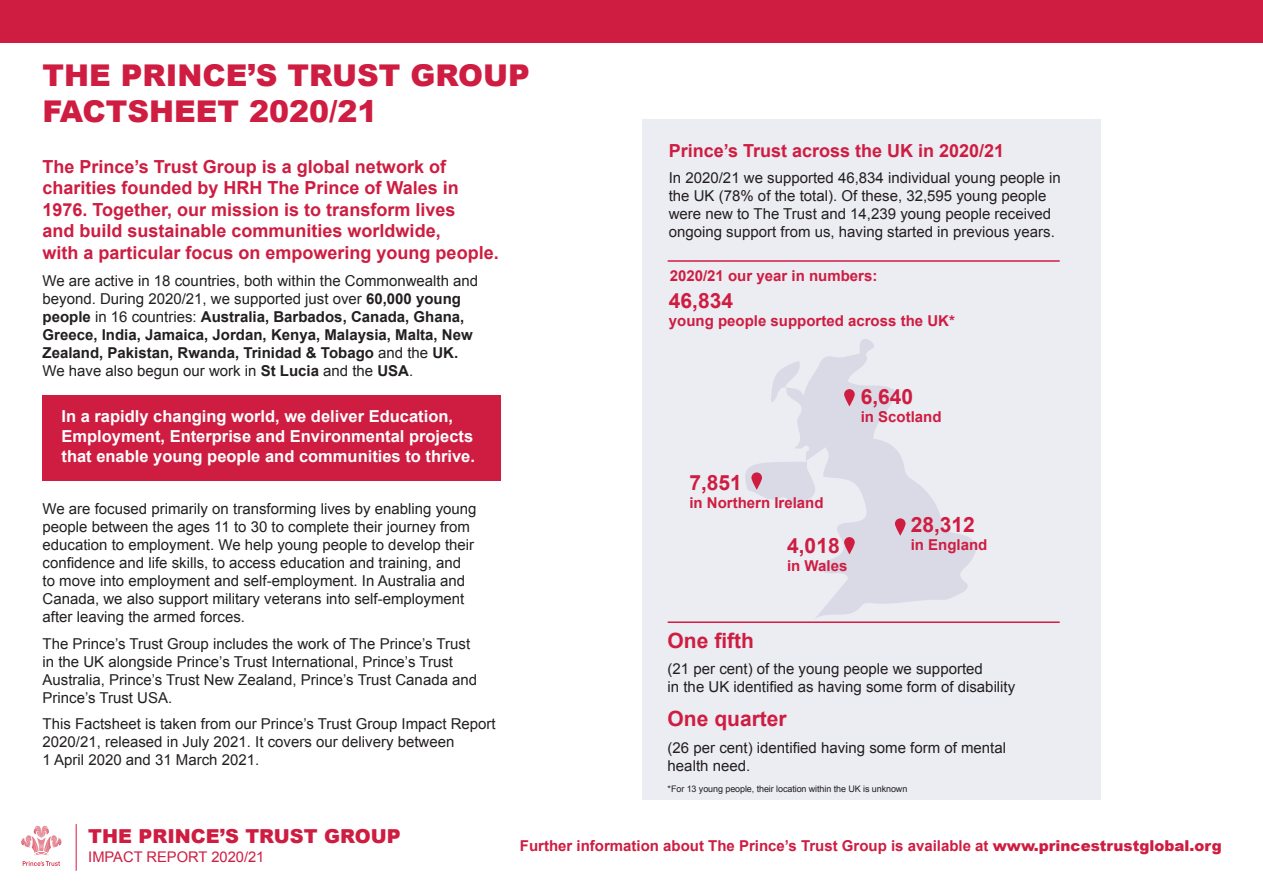
<style>
.page{position:relative;width:1263px;height:893px;background:#fff}
.page>*{position:absolute;margin:0;border:0;box-sizing:border-box;transform-origin:0 0}
.Heading{font:900 30px/36px "Arial";color:#ce1d41}
.t1{font:700 21px "Arial";color:#ce1d41}
.t2{font:900 19.2px "Arial";color:#ce1d41}
.Standfirst{font:700 18px/21.6px "Arial";color:#ce1d41}
.t3{font:700 16.5px/19.8px "Arial";color:#fff}
.Body_copy{font:15px/18px "Arial";color:#231f20}
.Body_copy-2{font:700 15px/18px "Arial";color:#231f20}
.Standfirst-2{font:700 15px "Arial";color:#ce1d41}
.t4{font:14.7px "Arial";color:#ce1d41}
.t5{font:9px "Arial";letter-spacing:-.01em;color:#231f20}
.s1{font-weight:400}
.s2{font-weight:900}
</style>
<div class="page">
<div style="left:642px;top:119px;width:458px;height:680px;background:#ececf3"></div>
<svg style="left:795px;top:353px;width:181px;height:266px"></svg>
<svg style="left:745px;top:461px;width:74px;height:46px"></svg>
<svg style="left:771px;top:361px;width:32px;height:41px"></svg>
<svg style="left:860px;top:339px;width:17px;height:17px"></svg>
<div style="left:0;top:0;width:1263px;height:43px;background:#ce1d41"></div>
<svg style="left:21px;top:826px;width:40px;height:40px"></svg>
<hr style="left:76px;top:824px;width:1px;height:47px;background:#ce1d41">
<div style="left:43px;top:395px;width:458px;height:85px;background:#ce1d41"></div>
<hr style="left:668px;top:621px;width:392px;height:2px;background:#ce1d41">
<hr style="left:668px;top:260px;width:392px;height:2px;background:#ce1d41">
<svg style="left:844px;top:389px;width:11px;height:17px"></svg>
<svg style="left:895px;top:518px;width:10px;height:18px"></svg>
<svg style="left:844px;top:537px;width:11px;height:17px"></svg>
<svg style="left:751px;top:472px;width:11px;height:18px"></svg>
<p class="Heading" style="left:43px;top:57px;width:489px">THE PRINCE’S TRUST GROUP<br>FACTSHEET 2020/21</p>
<p class="Standfirst" style="left:43px;top:156px;width:458px">The Prince’s Trust Group is a global network of charities founded by HRH The Prince of Wales in 1976. Together, our mission is to transform lives<br>and build sustainable communities worldwide,<br>with a particular focus on empowering young people.</p>
<p class="Body_copy-2" style="left:43px;top:272px;width:437px"><span class="s1">We are active in 18 countries, both within the Commonwealth and beyond. During 2020/21, we supported just over</span> 60,000 young people <span class="s1">in 16 countries:</span> Australia, Barbados, Canada, Ghana, Greece, India, Jamaica, Jordan, Kenya, Malaysia, Malta, New Zealand, Pakistan, Rwanda, Trinidad &amp; Tobago <span class="s1">and the</span> UK.<br><span class="s1">We have also begun our work in</span> St Lucia <span class="s1">and the</span> USA<span class="s1">.</span></p>
<p class="t3" style="left:62px;top:407px;width:415px">In a rapidly changing world, we deliver Education,<br>Employment, Enterprise and Environmental projects that enable young people and communities to thrive.</p>
<p class="Body_copy" style="left:43px;top:500px;width:436px">We are focused primarily on transforming lives by enabling young people between the ages 11 to 30 to complete their journey from education to employment. We help young people to develop their confidence and life skills, to access education and training, and to move into employment and self-employment. In Australia and Canada, we also support military veterans into self-employment after leaving the armed forces.</p>
<p class="Body_copy" style="left:43px;top:634px;width:436px">The Prince’s Trust Group includes the work of The Prince’s Trust in the UK alongside Prince’s Trust International, Prince’s Trust Australia, Prince’s Trust New Zealand, Prince’s Trust Canada and Prince’s Trust USA.</p>
<p class="Body_copy" style="left:43px;top:715px;width:455px">This Factsheet is taken from our Prince’s Trust Group Impact Report<br>2020/21, released in July 2021. It covers our delivery between<br>1 April 2020 and 31 March 2021.</p>
<p class="Standfirst" style="left:669px;top:140px;width:337px">Prince’s Trust across the UK in 2020/21</p>
<p class="Body_copy" style="left:669px;top:169px;width:393px">In 2020/21 we supported 46,834 individual young people in the UK (78% of the total). Of these, 32,595 young people were new to The Trust and 14,239 young people received ongoing support from us, having started in previous years.</p>
<p class="Standfirst-2" style="left:670px;top:266px;width:209px">2020/21 our year in numbers:</p>
<p class="t1" style="left:669px;top:287px;width:66px">46,834</p>
<p class="Standfirst-2" style="left:669px;top:311px;width:287px">young people supported across the UK*</p>
<p class="t1" style="left:861px;top:382px;width:54px">6,640</p>
<p class="Standfirst-2" style="left:861px;top:406px;width:82px">in Scotland</p>
<p class="t1" style="left:689px;top:469px;width:54px">7,851</p>
<p class="Standfirst-2" style="left:689px;top:493px;width:136px">in Northern Ireland</p>
<p class="t1" style="left:787px;top:532px;width:54px">4,018</p>
<p class="Standfirst-2" style="left:787px;top:556px;width:62px">in Wales</p>
<p class="t1" style="left:911px;top:510px;width:66px">28,312</p>
<p class="Standfirst-2" style="left:911px;top:534px;width:78px">in England</p>
<p class="t1" style="left:668px;top:627px;width:88px">One fifth</p>
<p class="Body_copy" style="left:668px;top:660px;width:349px">(21 per cent) of the young people we supported<br>in the UK identified as having some form of disability</p>
<p class="t1" style="left:668px;top:705px;width:121px">One quarter</p>
<p class="Body_copy" style="left:668px;top:738px;width:340px">(26 per cent) identified having some form of mental health need.</p>
<p class="t5" style="left:668px;top:783px;width:241px">*For 13 young people, their location within the UK is unknown</p>
<p class="t2" style="left:88px;top:822px;width:314px">THE PRINCE’S TRUST GROUP</p>
<p class="t4" style="left:88px;top:847px;width:178px">IMPACT REPORT 2020/21</p>
<p class="Standfirst-2" style="left:520px;top:836px;width:703px">Further information about The Prince’s Trust Group is available at <span class="s2">www.princestrustglobal.org</span></p>
</div>
